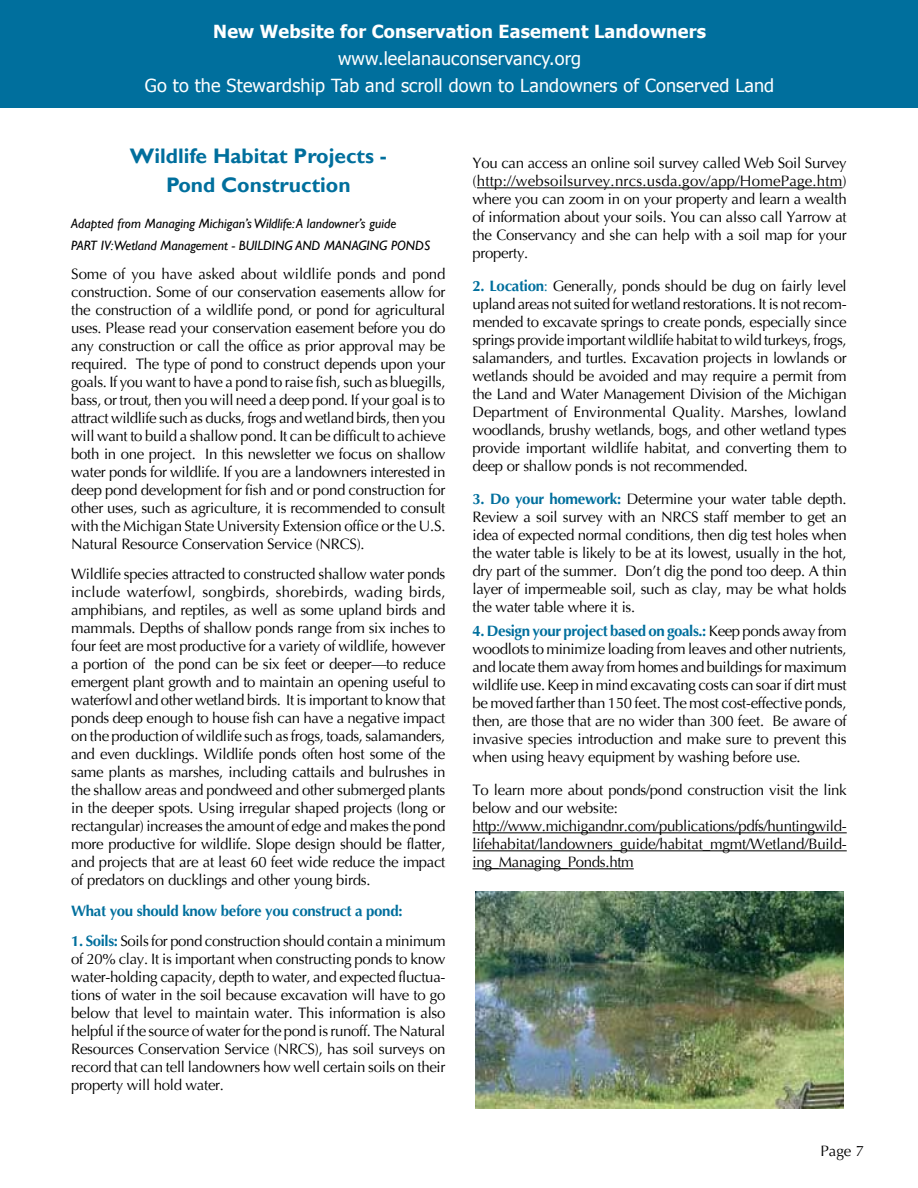
<style>
.page{position:relative;width:918px;height:1188px;background:#fff}
.page>*{position:absolute;margin:0;border:0;box-sizing:border-box;transform-origin:0 0}
.t1{font:700 21px/28.8px "Gill Sans";color:#006f9d;text-align:center}
.t2{font:18px/27px "Tahoma";letter-spacing:.01em;color:#fff;text-align:center}
.t3{font:700 18px "Tahoma";letter-spacing:.01em;color:#fff}
.t4{font:15px/18px "Optima";letter-spacing:-.02em;color:#000;text-align:justify}
.t5{font:700 15px "Optima";letter-spacing:-.02em;color:#006f9d}
.t6{font:italic 13.5px/22.2px "Gill Sans";color:#000}
.s1{font-weight:700;color:#006f9d}
.s2{color:#006f9d}
</style>
<div class="page">
<div style="left:0;top:0;width:918px;height:108px;background:#006f9d"></div>
<hr style="left:477px;top:187px;width:366px;height:1px;background:#000">
<hr style="left:472px;top:832px;width:375px;height:1px;background:#000">
<hr style="left:472px;top:850px;width:375px;height:1px;background:#000">
<hr style="left:472px;top:868px;width:162px;height:1px;background:#000">
<img style="left:476px;top:891px;width:367px;height:218px">
<p class="t3" style="left:213px;top:19px;width:494px">New Website for Conservation Easement Landowners</p>
<p class="t2" style="left:145px;top:44px;width:631px">www.leelanauconservancy.org<br>Go to the Stewardship Tab and scroll down to Landowners of Conserved Land</p>
<h1 class="t1" style="left:130px;top:142px;width:258px">Wildlife Habitat Projects -<br>Pond Construction</h1>
<p class="t6" style="left:71px;top:212px;width:361px">Adapted from Managing Michigan’s Wildlife: A landowner’s guide<br>PART IV:Wetland Management - BUILDING AND MANAGING PONDS</p>
<p class="t4" style="left:71px;top:265px;width:376px">Some of you have asked about wildlife ponds and pond construction. Some of our conservation easements allow for the construction of a wildlife pond, or pond for agricultural uses. Please read your conservation easement before you do any construction or call the office as prior approval may be required. The type of pond to construct depends upon your goals. If you want to have a pond to raise fish, such as bluegills, bass, or trout, then you will need a deep pond. If your goal is to attract wildlife such as ducks, frogs and wetland birds, then you will want to build a shallow pond. It can be difficult to achieve both in one project. In this newsletter we focus on shallow water ponds for wildlife. If you are a landowners interested in deep pond development for fish and or pond construction for other uses, such as agriculture, it is recommended to consult with the Michigan State University Extension office or the U.S.<br>Natural Resource Conservation Service (NRCS).</p>
<p class="t4" style="left:71px;top:565px;width:376px">Wildlife species attracted to constructed shallow water ponds include waterfowl, songbirds, shorebirds, wading birds, amphibians, and reptiles, as well as some upland birds and mammals. Depths of shallow ponds range from six inches to four feet are most productive for a variety of wildlife, however a portion of the pond can be six feet or deeper—to reduce emergent plant growth and to maintain an opening useful to waterfowl and other wetland birds. It is important to know that ponds deep enough to house fish can have a negative impact on the production of wildlife such as frogs, toads, salamanders, and even ducklings. Wildlife ponds often host some of the same plants as marshes, including cattails and bulrushes in the shallow areas and pondweed and other submerged plants in the deeper spots. Using irregular shaped projects (long or rectangular) increases the amount of edge and makes the pond more productive for wildlife. Slope design should be flatter, and projects that are at least 60 feet wide reduce the impact of predators on ducklings and other young birds.</p>
<p class="t5" style="left:71px;top:902px;width:333px">What you should know before you construct a pond:</p>
<p class="t4" style="left:71px;top:932px;width:376px"><span class="s1">1. Soils:</span> Soils for pond construction should contain a minimum of 20% clay. It is important when constructing ponds to know water-holding capacity, depth to water, and expected fluctua&shy;tions of water in the soil because excavation will have to go below that level to maintain water. This information is also helpful if the source of water for the pond is runoff. The Natural Resources Conservation Service (NRCS), has soil surveys on record that can tell landowners how well certain soils on their property will hold water.</p>
<p class="t4" style="left:472px;top:155px;width:376px">You can access an online soil survey called Web Soil Survey (http://websoilsurvey.nrcs.usda.gov/app/HomePage.htm) where you can zoom in on your property and learn a wealth of information about your soils. You can alsso call Yarrow at the Conservancy and she can help with a soil map for your property.</p>
<p class="t4" style="left:472px;top:278px;width:376px"><span class="s1">2. Location</span><span class="s2">:</span> Generally, ponds should be dug on fairly level upland areas not suited for wetland restorations. It is not recom&shy;mended to excavate springs to create ponds, especially since springs provide important wildlife habitat to wild turkeys, frogs, salamanders, and turtles. Excavation projects in lowlands or wetlands should be avoided and may require a permit from the Land and Water Management Division of the Michigan Department of Environmental Quality. Marshes, lowland woodlands, brushy wetlands, bogs, and other wetland types provide important wildlife habitat, and converting them to deep or shallow ponds is not recommended.</p>
<p class="t4" style="left:472px;top:491px;width:376px"><span class="s1">3. Do your homework:</span> Determine your water table depth.<br>Review a soil survey with an NRCS staff member to get an idea of expected normal conditions, then dig test holes when the water table is likely to be at its lowest, usually in the hot, dry part of the summer. Don’t dig the pond too deep. A thin layer of impermeable soil, such as clay, may be what holds the water table where it is.</p>
<p class="t4" style="left:472px;top:623px;width:376px"><span class="s1">4. Design your project based on goals.:</span> Keep ponds away from woodlots to minimize loading from leaves and other nutrients, and locate them away from homes and buildings for maximum wildlife use. Keep in mind excavating costs can soar if dirt must be moved farther than 150 feet. The most cost-effective ponds, then, are those that are no wider than 300 feet. Be aware of invasive species introduction and make sure to prevent this when using heavy equipment by washing before use.</p>
<p class="t4" style="left:472px;top:782px;width:376px;text-align:left">To learn more about ponds/pond construction visit the link below and our website: http://www.michigandnr.com/publications/pdfs/huntingwild&shy;lifehabitat/landowners_guide/habitat_mgmt/Wetland/Build&shy;ing_Managing_Ponds.htm</p>
<p class="t4" style="left:821px;top:1142px;width:45px">Page 7</p>
</div>
